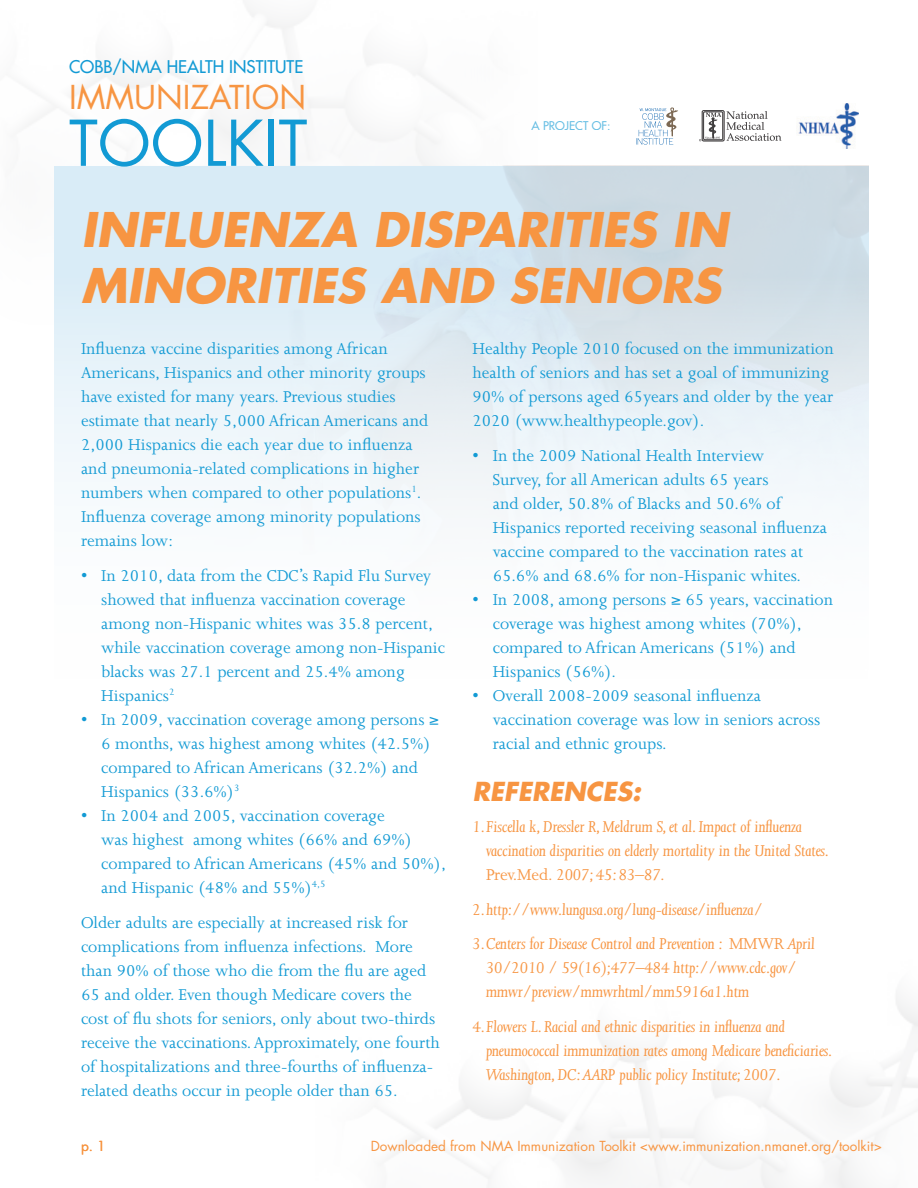
<style>
.page{position:relative;width:918px;height:1188px;background:#fff}
.page>*{position:absolute;margin:0;border:0;box-sizing:border-box;transform-origin:0 0}
.t1{font:61.35px "Futura";color:#129ad4}
.t2{font:italic 700 46.5px/55.8px "Futura";color:#f79542}
.t3{font:32.1px "Futura";color:#f79542}
.t4{font:italic 700 25.5px "Futura";color:#f79542}
.t5{font:18px/24px "Joanna";color:#129ad4}
.t6{font:italic 18px/24px "Joanna";letter-spacing:-.01em;color:#f79542}
.t7{font:17.1px "Futura";color:#129ad4}
.t8{font:13.5px "Futura";color:#f79542}
.t9{font:11.7px "Futura";color:#129ad4}
.s1{font-style:normal}
</style>
<div class="page">
<img style="left:798px;top:103px;width:60px;height:45px">
<svg style="left:636px;top:108px;width:42px;height:37px"></svg>
<div style="left:703px;top:112px;width:20px;height:28px;border:1px solid #231f20"></div>
<svg style="left:699px;top:113px;width:22px;height:29px"></svg>
<div style="left:702px;top:110px;width:22px;height:31px;border:1px solid #231f20;border-radius:2px"></div>
<svg style="left:727px;top:111px;width:54px;height:30px"></svg>
<p class="t7" style="left:69px;top:55px;width:236px">COBB/NMA HEALTH INSTITUTE</p>
<h3 class="t3" style="left:69px;top:75px;width:229px">Immunization</h3>
<h1 class="t1" style="left:69px;top:101px;width:215px">Toolkit</h1>
<p class="t9" style="left:531px;top:118px;width:81px">A PROJECT OF:</p>
<h2 class="t2" style="left:81px;top:201px;width:649px">INFLUENZA DISPARI TIES IN<br>MINORI TIES AND SENIORS</h2>
<p class="t5" style="left:81px;top:337px;width:349px">Influenza vaccine disparities among African Americans, Hispanics and other minority groups have existed for many years. Previous studies estimate that nearly 5,000 African Americans and 2,000 Hispanics die each year due to influenza and pneumonia-related complications in higher numbers when compared to other populations<sup>1</sup>.<br>Influenza coverage among minority populations remains low:</p>
<p class="t5" style="left:101px;top:564px;width:345px;text-indent:-20px">• In 2010, data from the CDC’s Rapid Flu Survey showed that influenza vaccination coverage among non-Hispanic whites was 35.8 percent, while vaccination coverage among non-Hispanic blacks was 27.1 percent and 25.4% among Hispanics<sup>2</sup></p>
<p class="t5" style="left:101px;top:708px;width:339px;text-indent:-20px">• In 2009, vaccination coverage among persons ≥ 6 months, was highest among whites (42.5%) compared to African Americans (32.2%) and Hispanics (33.6%)<sup>3</sup></p>
<p class="t5" style="left:101px;top:804px;width:346px;text-indent:-20px">• In 2004 and 2005, vaccination coverage<br>was highest among whites (66% and 69%) compared to African Americans (45% and 50%), and Hispanic (48% and 55%)<sup>4,5</sup></p>
<p class="t5" style="left:81px;top:910px;width:360px">Older adults are especially at increased risk for complications from influenza infections. More than 90% of those who die from the flu are aged 65 and older. Even though Medicare covers the cost of flu shots for seniors, only about two-thirds receive the vaccinations. Approximately, one fourth of hospitalizations and three-fourths of influenza&shy;related deaths occur in people older than 65.</p>
<p class="t5" style="left:473px;top:337px;width:363px">Healthy People 2010 focused on the immunization health of seniors and has set a goal of immunizing 90% of persons aged 65years and older by the year 2020 (www.healthypeople.gov).</p>
<p class="t5" style="left:493px;top:443px;width:336px;text-indent:-20px">• In the 2009 National Health Interview<br>Survey, for all American adults 65 years<br>and older, 50.8% of Blacks and 50.6% of Hispanics reported receiving seasonal influenza vaccine compared to the vaccination rates at 65.6% and 68.6% for non-Hispanic whites.</p>
<p class="t5" style="left:493px;top:587px;width:342px;text-indent:-20px">• In 2008, among persons ≥ 65 years, vaccination coverage was highest among whites (70%), compared to African Americans (51%) and Hispanics (56%).</p>
<p class="t5" style="left:493px;top:683px;width:329px;text-indent:-20px">• Overall 2008-2009 seasonal influenza vaccination coverage was low in seniors across racial and ethnic groups.</p>
<h3 class="t4" style="left:473px;top:774px;width:170px">REFERENCES:</h3>
<p class="t6" style="left:486px;top:814px;width:345px;text-indent:-14px">1.Fiscella k, Dressler R, Meldrum S, et al. Impact of influenza vaccination disparities on elderly mortality in the United States.<br><span class="s1">Prev.Med.</span> 2007; 45: 83–87.</p>
<p class="t6" style="left:473px;top:892px;width:344px;line-height:34.8px">2.http://www.lungusa.org/lung-disease/influenza/<br>3.Centers for Disease Control and Prevention : <span class="s1">MMWR</span> April</p>
<p class="t6" style="left:486px;top:956px;width:312px">30/2010 / 59(16);477–484 http://www.cdc.gov/ mmwr/preview/mmwrhtml/mm5916a1.htm</p>
<p class="t6" style="left:486px;top:1015px;width:348px;text-indent:-14px">4.Flowers L. Racial and ethnic disparities in influenza and pneumococcal immunization rates among Medicare beneficiaries.<br>Washington, DC: AARP public policy Institute; 2007.</p>
<p class="t8" style="left:81px;top:1136px;width:26px">p. 1</p>
<p class="t8" style="left:371px;top:1136px;width:513px">Downloaded from NMA Immunization Toolkit &lt;www.immunization.nmanet.org/toolkit&gt;</p>
</div>
